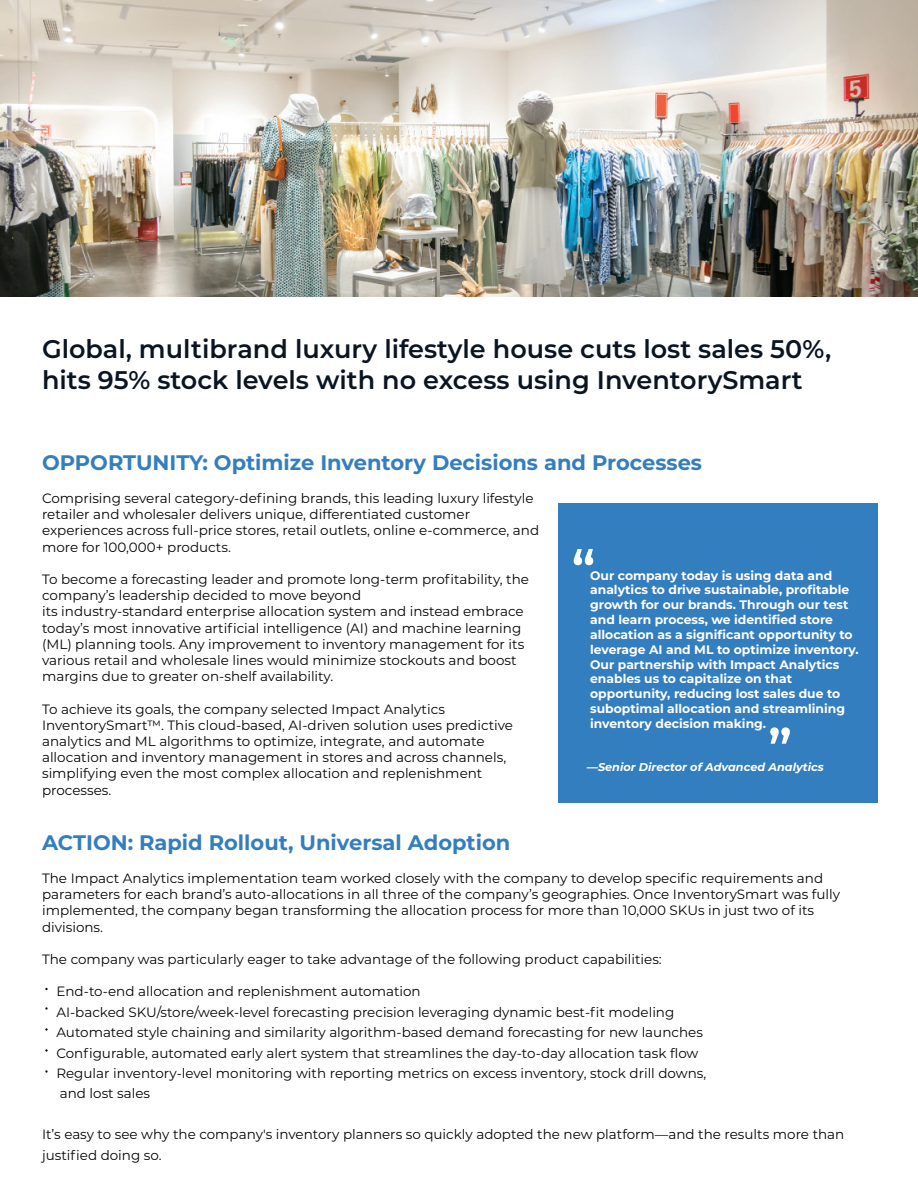
<style>
.page{position:relative;width:918px;height:1188px;background:#fff}
.page>*{position:absolute;margin:0;border:0;box-sizing:border-box;transform-origin:0 0}
.t1{font:600 52.5px "Montserrat";color:#fff}
.t2{font:600 25.5px/30.6px "Montserrat";color:#0b1522}
.t3{font:700 21px "Montserrat";color:#337ebf}
.t4{font:13.5px/16.2px "Montserrat";color:#050504}
.t5{font:700 12.3px/14.9px "Montserrat";color:#fff}
.t6{font:italic 700 11.25px "Montserrat";color:#fff}
</style>
<div class="page">
<img style="left:0;top:0;width:918px;height:296px">
<div style="left:558px;top:503px;width:320px;height:299px;background:#337ebf"></div>
<h2 class="t2" style="left:42px;top:333px;width:791px">Global, multibrand luxury lifestyle house cuts lost sales 50%, hits 95% stock levels with no excess using InventorySmart</h2>
<h3 class="t3" style="left:42px;top:448px;width:662px">OPPORTUNITY: Optimize Inventory Decisions and Processes</h3>
<p class="t4" style="left:42px;top:490px;width:499px">Comprising several category-defining brands, this leading luxury lifestyle retailer and wholesaler delivers unique, differentiated customer experiences across full-price stores, retail outlets, online e-commerce, and more for 100,000+ products.</p>
<p class="t4" style="left:42px;top:571px;width:488px">To become a forecasting leader and promote long-term profitability, the company’s leadership decided to move beyond<br>its industry-standard enterprise allocation system and instead embrace today’s most innovative artificial intelligence (AI) and machine learning (ML) planning tools. Any improvement to inventory management for its various retail and wholesale lines would minimize stockouts and boost margins due to greater on-shelf availability.</p>
<p class="t4" style="left:42px;top:700px;width:473px">To achieve its goals, the company selected Impact Analytics InventorySmart™. This cloud-based, AI-driven solution uses predictive analytics and ML algorithms to optimize, integrate, and automate allocation and inventory management in stores and across channels, simplifying even the most complex allocation and replenishment processes.</p>
<h1 class="t1" style="left:572px;top:534px;width:25px">“</h1>
<p class="t5" style="left:590px;top:568px;width:270px">Our company today is using data and analytics to drive sustainable, profitable growth for our brands. Through our test and learn process, we identified store allocation as a significant opportunity to leverage AI and ML to optimize inventory.<br>Our partnership with Impact Analytics enables us to capitalize on that opportunity, reducing lost sales due to suboptimal allocation and streamlining inventory decision making.</p>
<h1 class="t1" style="left:768px;top:713px;width:25px">”</h1>
<p class="t6" style="left:587px;top:759px;width:239px">—Senior Director of Advanced Analytics</p>
<h3 class="t3" style="left:42px;top:829px;width:470px">ACTION: Rapid Rollout, Universal Adoption</h3>
<p class="t4" style="left:42px;top:870px;width:800px">The Impact Analytics implementation team worked closely with the company to develop specific requirements and parameters for each brand’s auto-allocations in all three of the company’s geographies. Once InventorySmart was fully implemented, the company began transforming the allocation process for more than 10,000 SKUs in just two of its divisions.</p>
<p class="t4" style="left:42px;top:951px;width:621px">The company was particularly eager to take advantage of the following product capabilities:</p>
<p class="t4" style="left:56px;top:981px;width:651px;line-height:20.4px">End-to-end allocation and replenishment automation<br>AI-backed SKU/store/week-level forecasting precision leveraging dynamic best-fit modeling Automated style chaining and similarity algorithm-based demand forecasting for new launches Configurable, automated early alert system that streamlines the day-to-day allocation task flow Regular inventory-level monitoring with reporting metrics on excess inventory, stock drill downs, and lost sales</p>
<p class="t4" style="left:42px;top:1124px;width:804px;line-height:20.4px">It’s easy to see why the company's inventory planners so quickly adopted the new platform—and the results more than justified doing so.</p>
</div>
